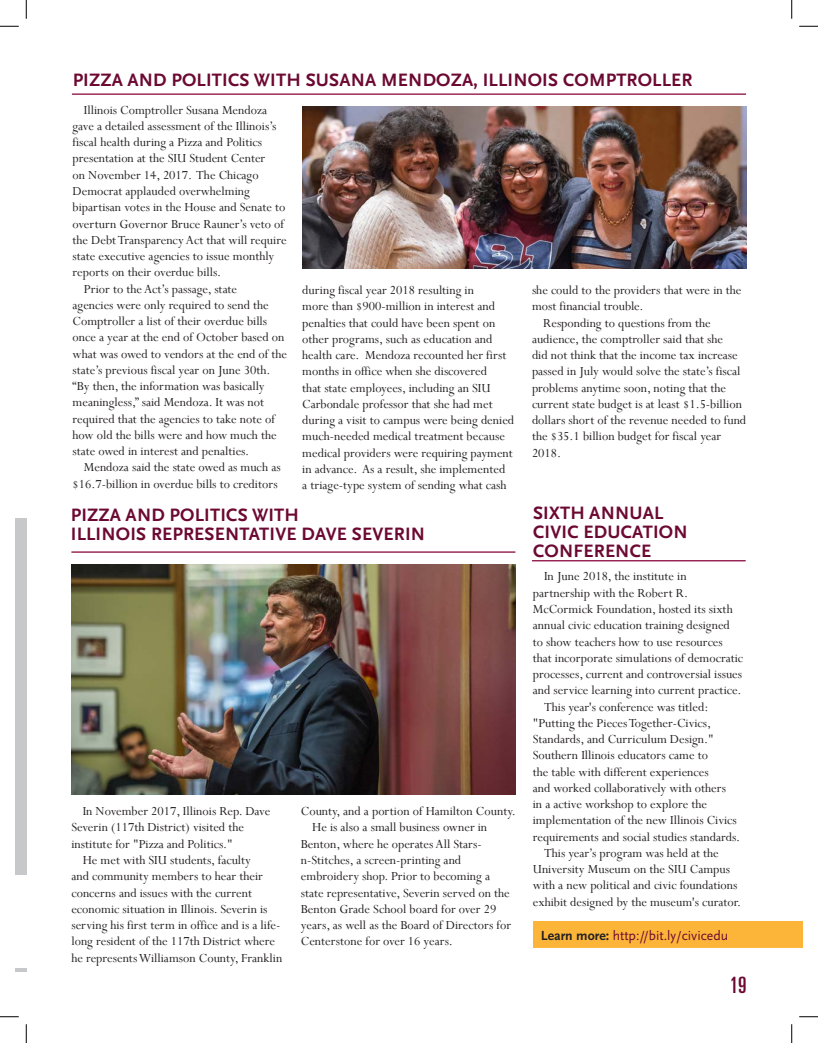
<style>
.page{position:relative;width:818px;height:1043px;background:#fff}
.page>*{position:absolute;margin:0;border:0;box-sizing:border-box;transform-origin:0 0}
.t1{font:ultra-condensed 22.5px "Univers LT Pro";color:#6c0932}
.t2{font:700 18.75px/18.8px "Scala Sans OT";letter-spacing:.01em;color:#6c0932}
.t3{font:13.75px/16.2px "Perpetua";color:#231f20}
.t4{font:13.75px "Scala Sans OT";color:#6c0932}
.s1{font-weight:700;color:#231f20}
</style>
<div class="page">
<img style="left:72px;top:564px;width:443px;height:230px">
<div style="left:15px;top:518px;width:11px;height:453px;background:#c7c8ca"></div>
<div style="left:15px;top:874px;width:11px;height:93px;background:#fff"></div>
<img style="left:302px;top:106px;width:444px;height:162px">
<hr style="left:532px;top:560px;width:213px;height:1px;background:#860037">
<div style="left:533px;top:921px;width:269px;height:26px;background:#fcb539"></div>
<hr style="left:72px;top:93px;width:674px;height:2px;background:#860037">
<hr style="left:71px;top:551px;width:444px;height:1px;background:#860037">
<svg style="left:0;top:25px;width:19px;height:2px"></svg>
<svg style="left:799px;top:25px;width:19px;height:2px"></svg>
<svg style="left:0;top:1016px;width:19px;height:1px"></svg>
<svg style="left:799px;top:1016px;width:19px;height:1px"></svg>
<svg style="left:25px;top:0;width:2px;height:19px"></svg>
<svg style="left:25px;top:1024px;width:2px;height:18px"></svg>
<svg style="left:791px;top:0;width:1px;height:19px"></svg>
<svg style="left:791px;top:1024px;width:1px;height:18px"></svg>
<p class="t2" style="left:73px;top:71px;width:621px">PIZZA AND POLITICS WITH SUSANA MENDOZA, ILLINOIS COMPTROLLER</p>
<p class="t3" style="left:73px;top:101px;width:215px;text-indent:11px">Illinois Comptroller Susana Mendoza gave a detailed assessment of the Illinois’s fiscal health during a Pizza and Politics presentation at the SIU Student Center<br>on November 14, 2017. The Chicago Democrat applauded overwhelming bipartisan votes in the House and Senate to overturn Governor Bruce Rauner’s veto of the Debt Transparency Act that will require state executive agencies to issue monthly reports on their overdue bills.</p>
<p class="t3" style="left:73px;top:280px;width:216px;text-indent:11px">Prior to the Act’s passage, state<br>agencies were only required to send the Comptroller a list of their overdue bills once a year at the end of October based on what was owed to vendors at the end of the state’s previous fiscal year on June 30th. “By then, the information was basically meaningless,” said Mendoza. It was not required that the agencies to take note of how old the bills were and how much the state owed in interest and penalties.</p>
<p class="t3" style="left:73px;top:459px;width:209px;text-align:right">Mendoza said the state owed as much as $16.7-billion in overdue bills to creditors</p>
<p class="t3" style="left:302px;top:282px;width:213px">during fiscal year 2018 resulting in<br>more than $900-million in interest and penalties that could have been spent on other programs, such as education and health care. Mendoza recounted her first months in office when she discovered<br>that state employees, including an SIU Carbondale professor that she had met during a visit to campus were being denied much-needed medical treatment because medical providers were requiring payment in advance. As a result, she implemented<br>a triage-type system of sending what cash</p>
<p class="t3" style="left:532px;top:282px;width:211px">she could to the providers that were in the most financial trouble.</p>
<p class="t3" style="left:532px;top:314px;width:216px;text-indent:11px">Responding to questions from the audience, the comptroller said that she<br>did not think that the income tax increase passed in July would solve the state’s fiscal problems anytime soon, noting that the current state budget is at least $1.5-billion dollars short of the revenue needed to fund the $35.1 billion budget for fiscal year 2018.</p>
<p class="t2" style="left:71px;top:505px;width:356px">PIZZA AND POLITICS WITH<br>ILLINOIS REPRESENTATIVE DAVE SEVERIN</p>
<p class="t3" style="left:71px;top:802px;width:200px;text-indent:11px">In November 2017, Illinois Rep. Dave<br>Severin (117th District) visited the institute for "Pizza and Politics."</p>
<p class="t3" style="left:71px;top:851px;width:212px;text-indent:11px">He met with SIU students, faculty<br>and community members to hear their concerns and issues with the current economic situation in Illinois. Severin is serving his first term in office and is a life&shy;long resident of the 117th District where he represents Williamson County, Franklin</p>
<p class="t3" style="left:301px;top:803px;width:216px">County, and a portion of Hamilton County.</p>
<p class="t3" style="left:301px;top:819px;width:212px;text-indent:11px">He is also a small business owner in Benton, where he operates All Stars&shy;n-Stitches, a screen-printing and embroidery shop. Prior to becoming a state representative, Severin served on the Benton Grade School board for over 29 years, as well as the Board of Directors for Centerstone for over 16 years.</p>
<p class="t2" style="left:533px;top:504px;width:156px">SIXTH ANNUAL<br>CIVIC EDUCATION<br>CONFERENCE</p>
<p class="t3" style="left:532px;top:568px;width:212px;text-indent:11px">In June 2018, the institute in partnership with the Robert R.<br>McCormick Foundation, hosted its sixth annual civic education training designed to show teachers how to use resources that incorporate simulations of democratic processes, current and controversial issues and service learning into current practice.</p>
<p class="t3" style="left:532px;top:698px;width:209px;text-indent:11px">This year's conference was titled: "Putting the Pieces Together-Civics, Standards, and Curriculum Design." Southern Illinois educators came to<br>the table with different experiences<br>and worked collaboratively with others<br>in a active workshop to explore the implementation of the new Illinois Civics requirements and social studies standards.</p>
<p class="t3" style="left:532px;top:844px;width:210px;text-indent:11px">This year’s program was held at the University Museum on the SIU Campus with a new political and civic foundations exhibit designed by the museum's curator.</p>
<p class="t4" style="left:541px;top:927px;width:189px"><span class="s1">Learn more:</span> http://bit.ly/civicedu</p>
<p class="t1" style="left:730px;top:972px;width:18px">19</p>
</div>
